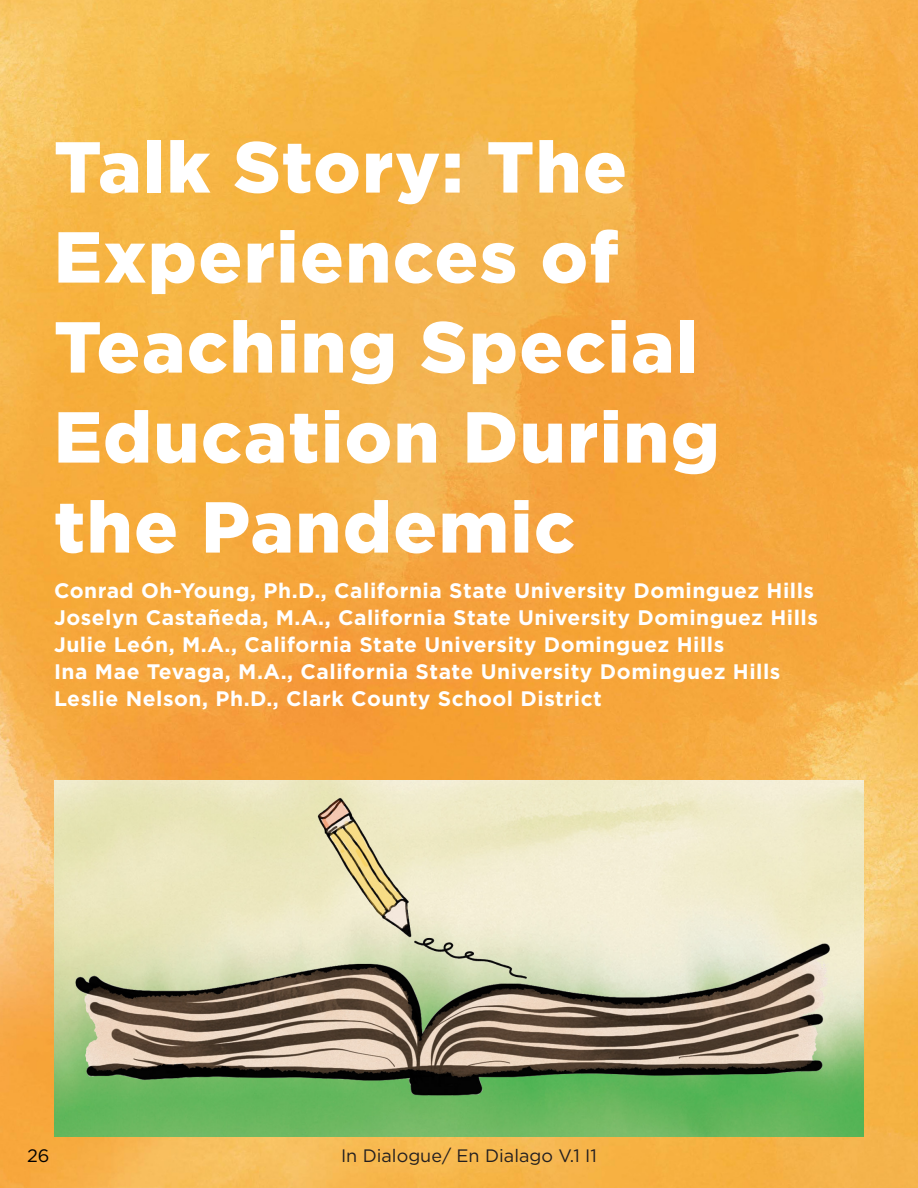
<style>
.page{position:relative;width:918px;height:1188px;background:#fff}
.page>*{position:absolute;margin:0;border:0;box-sizing:border-box;transform-origin:0 0}
.t1{font:900 72px/90px "Gotham";letter-spacing:.025em;color:#fff}
.t2{font:700 21px "Gotham";letter-spacing:.025em;color:#fff}
.t3{font:18px "Gotham";color:#231f20}
.t4{font:18px "Gotham";color:#000}
</style>
<div class="page">
<img style="left:0;top:0;width:918px;height:1188px">
<img style="left:54px;top:781px;width:810px;height:356px">
<p class="t1" style="left:54px;top:121px;width:574px">Talk Story: The</p>
<p class="t1" style="left:54px;top:211px;width:645px">Experiences of<br>Teaching Special</p>
<p class="t1" style="left:54px;top:391px;width:667px">Education During the Pandemic</p>
<p class="t2" style="left:54px;top:576px;width:762px">Conrad Oh-Young, Ph.D., California State University Dominguez Hills</p>
<p class="t2" style="left:54px;top:603px;width:766px">Joselyn Castañeda, M.A., California State University Dominguez Hills</p>
<p class="t2" style="left:54px;top:630px;width:672px">Julie León, M.A., California State University Dominguez Hills</p>
<p class="t2" style="left:54px;top:657px;width:728px">Ina Mae Tevaga, M.A., California State University Dominguez Hills</p>
<p class="t2" style="left:54px;top:684px;width:549px">Leslie Nelson, Ph.D., Clark County School District</p>
<p class="t4" style="left:27px;top:1144px;width:24px">26</p>
<p class="t3" style="left:341px;top:1144px;width:257px">In Dialogue/ En Dialago V.1 I1</p>
</div>
